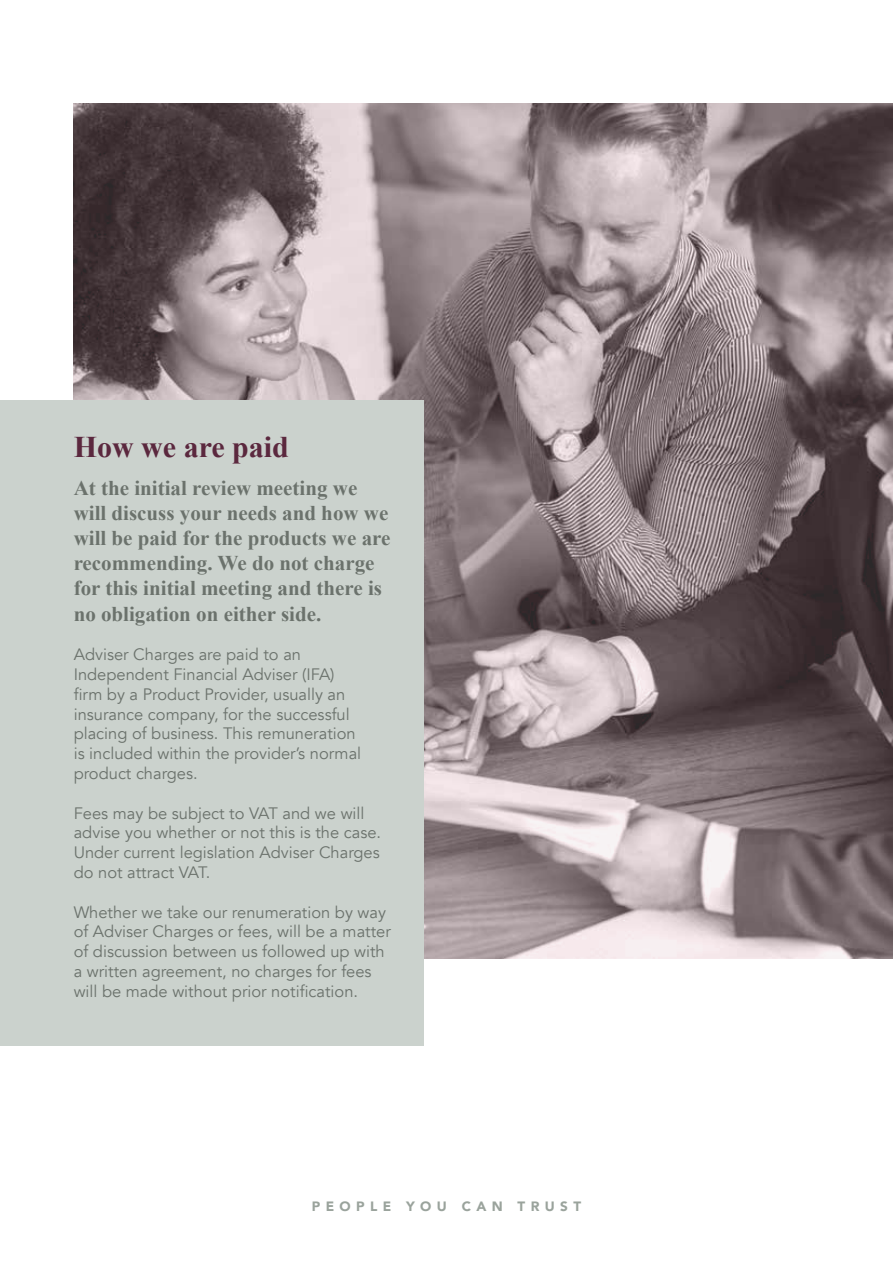
<style>
.page{position:relative;width:893px;height:1263px;background:#fff}
.page>*{position:absolute;margin:0;border:0;box-sizing:border-box;transform-origin:0 0}
.t1{font:700 30px "Times New Roman";color:#5b283e}
.t2{font:700 21px/25.2px "Times New Roman";color:#6b726c}
.t3{font:16.5px/19.8px "Avenir";color:#6b726c}
.t4{font:900 13.5px "Avenir";letter-spacing:.4em;color:#9aa39c}
</style>
<div class="page">
<img style="left:74px;top:103px;width:819px;height:855px">
<div style="left:0;top:401px;width:424px;height:645px;background:#cbd2cd"></div>
<h1 class="t1" style="left:74px;top:430px;width:217px">How we are paid</h1>
<p class="t2" style="left:74px;top:475px;width:318px">At the initial review meeting we will discuss your needs and how we will be paid for the products we are recommending. We do not charge for this initial meeting and there is no obligation on either side.</p>
<p class="t3" style="left:74px;top:645px;width:289px">Adviser Charges are paid to an Independent Financial Adviser (IFA) firm by a Product Provider, usually an insurance company, for the successful placing of business. This remuneration is included within the provider’s normal product charges.</p>
<p class="t3" style="left:74px;top:803px;width:309px">Fees may be subject to VAT and we will advise you whether or not this is the case.<br>Under current legislation Adviser Charges do not attract VAT.</p>
<p class="t3" style="left:74px;top:902px;width:319px">Whether we take our renumeration by way of Adviser Charges or fees, will be a matter of discussion between us followed up with a written agreement, no charges for fees will be made without prior notification.</p>
<p class="t4" style="left:312px;top:1195px;width:271px">PEOPLE YOU CAN TRUST</p>
</div>
